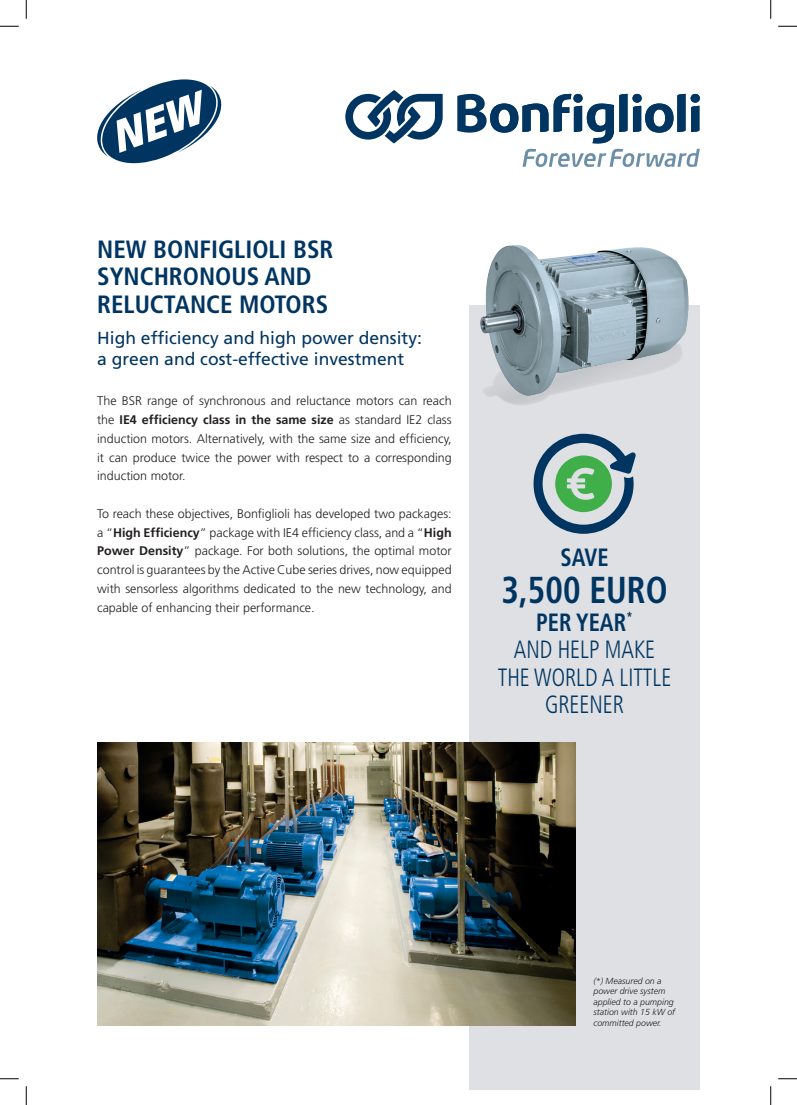
<style>
.page{position:relative;width:797px;height:1105px;background:#fff}
.page>*{position:absolute;margin:0;border:0;box-sizing:border-box;transform-origin:0 0}
.t1{font:700 condensed 37.5px "Frutiger";color:#003562;scale:.9 1}
.t2{font:700 condensed 25px/27.5px "Frutiger";color:#003562}
.t3{font:300 condensed 25px/27.5px "Frutiger";color:#003562;text-align:center;scale:.9 1}
.t4{font:700 condensed 25px "Frutiger";color:#003562;scale:.9 1}
.t5{font:17.5px/21px "Frutiger";color:#003562}
.t6{font:300 12.5px/18.8px "Frutiger";color:#231f20;text-align:justify}
.t7{font:italic 300 8.75px/10.5px "Frutiger";color:#231f20}
.s1{font-weight:700}
</style>
<div class="page">
<svg style="left:345px;top:90px;width:97px;height:53px"></svg>
<svg style="left:457px;top:93px;width:243px;height:74px"></svg>
<svg style="left:97px;top:79px;width:125px;height:85px"></svg>
<div style="left:469px;top:305px;width:230px;height:784px;background:#dee0e3"></div>
<img style="left:97px;top:742px;width:478px;height:283px">
<img style="left:480px;top:245px;width:209px;height:155px">
<svg style="left:533px;top:434px;width:103px;height:100px"></svg>
<svg style="left:0;top:25px;width:19px;height:2px"></svg>
<svg style="left:778px;top:25px;width:19px;height:2px"></svg>
<svg style="left:0;top:1078px;width:19px;height:1px"></svg>
<svg style="left:778px;top:1078px;width:19px;height:1px"></svg>
<svg style="left:25px;top:0;width:2px;height:19px"></svg>
<svg style="left:25px;top:1086px;width:2px;height:19px"></svg>
<svg style="left:770px;top:0;width:1px;height:19px"></svg>
<svg style="left:770px;top:1086px;width:1px;height:19px"></svg>
<p class="t2" style="left:97px;top:235px;width:238px">NEW BONFIGLIOLI BSR<br>SYNCHRONOUS AND<br>RELUCTANCE MOTORS</p>
<p class="t5" style="left:97px;top:327px;width:326px">High efficiency and high power density: a green and cost-effective investment</p>
<p class="t6" style="left:97px;top:391px;width:356px">The BSR range of synchronous and reluctance motors can reach the <span class="s1">IE4 efficiency class in the same size</span> as standard IE2 class induction motors. Alternatively, with the same size and efficiency, it can produce twice the power with respect to a corresponding induction motor.</p>
<p class="t6" style="left:97px;top:504px;width:356px">To reach these objectives, Bonfiglioli has developed two packages: a “<span class="s1">High Efficiency</span>” package with IE4 efficiency class, and a “<span class="s1">High Power Density</span>” package. For both solutions, the optimal motor control is guarantees by the Active Cube series drives, now equipped with sensorless algorithms dedicated to the new technology, and capable of enhancing their performance.</p>
<p class="t4" style="left:560px;top:542px;width:55px">SAVE</p>
<p class="t1" style="left:501px;top:568px;width:186px">3,500 EURO</p>
<p class="t4" style="left:536px;top:607px;width:109px">PER YEAR<sup>*</sup></p>
<p class="t3" style="left:498px;top:636px;width:194px">AND HELP MAKE<br>THE WORLD A LITTLE<br>GREENER</p>
<p class="t7" style="left:593px;top:975px;width:83px">(*) Measured on a power drive system applied to a pumping station with 15 kW of committed power.</p>
</div>
